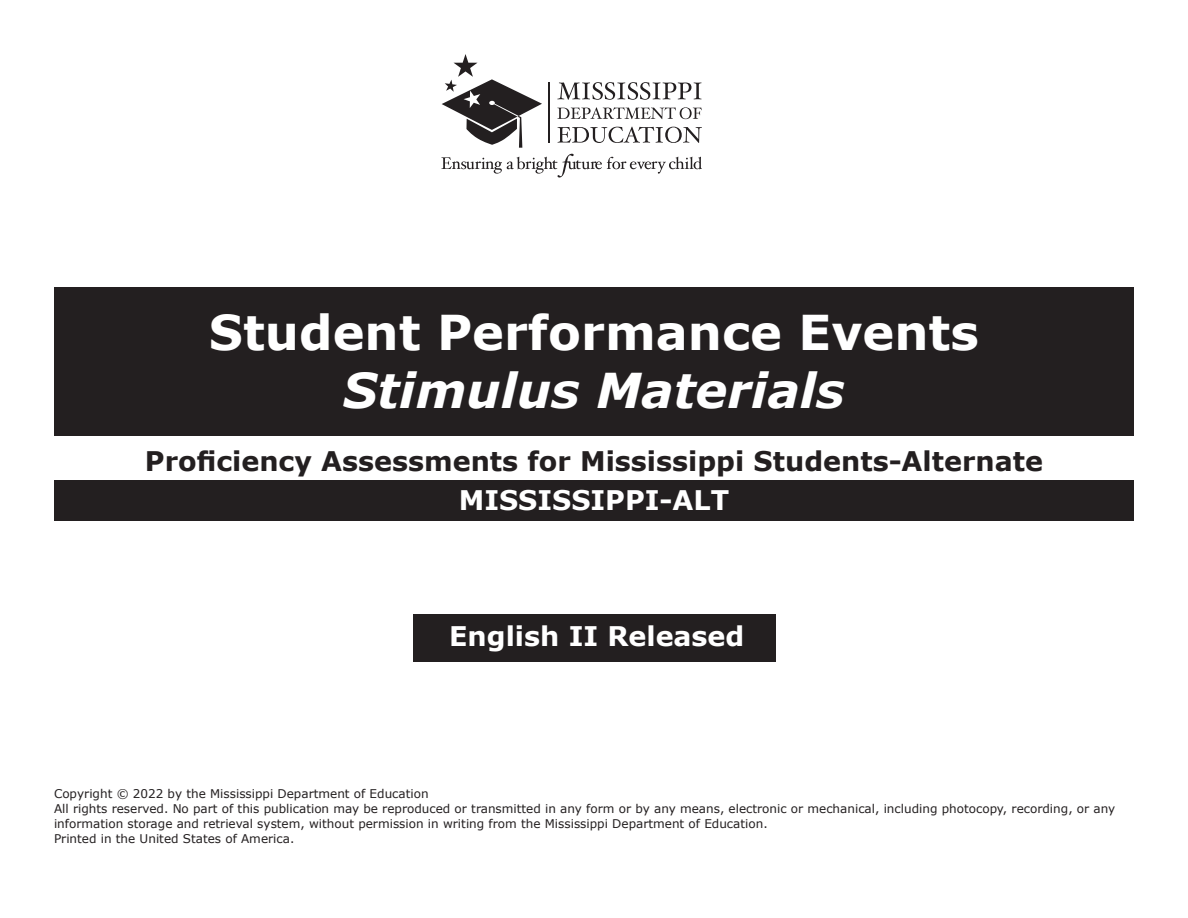
<style>
.page{position:relative;width:1188px;height:918px;background:#fff}
.page>*{position:absolute;margin:0;border:0;box-sizing:border-box;transform-origin:0 0}
.t1{font:700 48px "Verdana";color:#fff}
.t2{font:italic 700 48px "Verdana";color:#fff}
.t3{font:700 27px "Verdana";color:#231f20}
.t4{font:700 27px "Verdana";color:#fff}
.t5{font:12px/15px "Verdana";color:#231f20}
.s1{font-style:inherit}
</style>
<div class="page">
<div style="left:54px;top:288px;width:1080px;height:148px;background:#231f20"></div>
<div style="left:54px;top:480px;width:1080px;height:40px;background:#231f20"></div>
<svg style="left:441px;top:154px;width:261px;height:24px"></svg>
<svg style="left:442px;top:54px;width:260px;height:94px"></svg>
<div style="left:413px;top:614px;width:362px;height:48px;background:#231f20"></div>
<h1 class="t1" style="left:209px;top:301px;width:771px">Student Performance Events</h1>
<h1 class="t2" style="left:343px;top:360px;width:503px">Stimulus Materials</h1>
<h2 class="t3" style="left:145px;top:443px;width:900px">Proficiency Assessments for Mississippi Students-Alternate</h2>
<h2 class="t4" style="left:459px;top:483px;width:272px">MISSISSIPPI-ALT</h2>
<h2 class="t4" style="left:449px;top:617px;width:297px">English II <span class="s1">Released</span></h2>
<p class="t5" style="left:54px;top:787px;width:1063px">Copyright © 2022 by the Mississippi Department of Education<br>All rights reserved. No part of this publication may be reproduced or transmitted in any form or by any means, electronic or mechanical, including photocopy, recording, or any information storage and retrieval system, without permission in writing from the Mississippi Department of Education.<br>Printed in the United States of America.</p>
</div>
